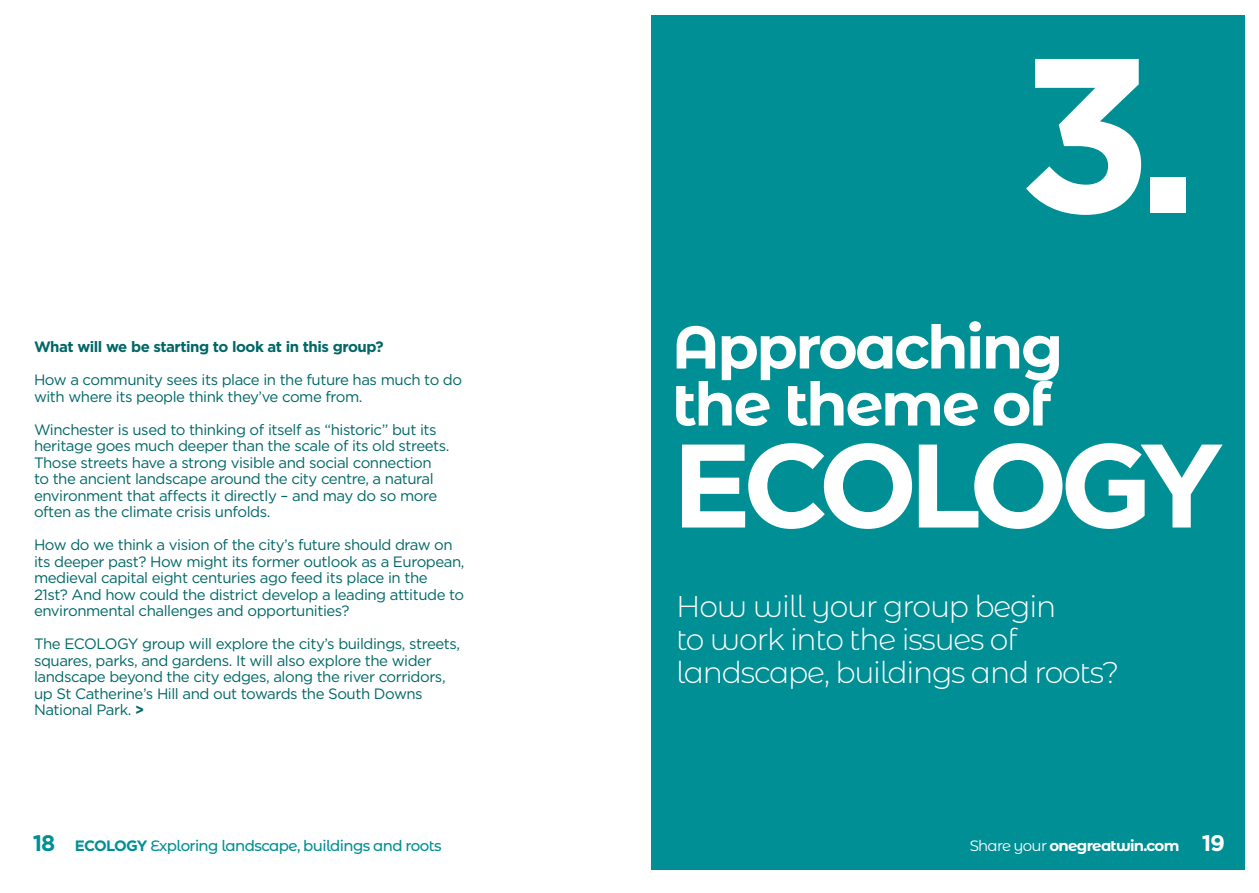
<style>
.page{position:relative;width:1259px;height:893px;background:#fff}
.page>*{position:absolute;margin:0;border:0;box-sizing:border-box;transform-origin:0 0}
.t1{font:700 219px "Gotham";color:#fff}
.t2{font:700 118.5px "Gotham";letter-spacing:-.09em;color:#fff}
.t3{font:700 60px/57px "Montserrat Alternates";letter-spacing:-.04em;color:#fff}
.t4{font:300 30px/33px "Montserrat Alternates";letter-spacing:-.04em;color:#fff}
.t5{font:15px/16.5px "Gotham";letter-spacing:-.03em;color:#006767}
.t6{font:500 15px "Montserrat Alternates";letter-spacing:-.04em;color:#008f95}
.t7{font:700 15px "Gotham";letter-spacing:-.03em;color:#006767}
.t8{font:700 15px "Montserrat Alternates";letter-spacing:-.05em;color:#fff}
.s1{font-weight:700}
.s2{font-family:"Gotham";font-weight:700;font-size:22.5px}
.s3{font-family:"Gotham";font-weight:700}
.s4{font-weight:400}
.s5{font-family:"Gotham";font-size:22.5px}
</style>
<div class="page">
<div style="left:651px;top:16px;width:593px;height:854px;background:#008f95"></div>
<p class="t7" style="left:34px;top:337px;width:351px">What will we be starting to look at in this group?</p>
<p class="t5" style="left:34px;top:371px;width:430px">How a community sees its place in the future has much to do with where its people think they’ve come from.</p>
<p class="t5" style="left:34px;top:421px;width:417px">Winchester is used to thinking of itself as “historic” but its heritage goes much deeper than the scale of its old streets.<br>Those streets have a strong visible and social connection to the ancient landscape around the city centre, a natural environment that affects it directly – and may do so more often as the climate crisis unfolds.</p>
<p class="t5" style="left:34px;top:536px;width:432px">How do we think a vision of the city’s future should draw on its deeper past? How might its former outlook as a European, medieval capital eight centuries ago feed its place in the 21st? And how could the district develop a leading attitude to environmental challenges and opportunities?</p>
<p class="t5" style="left:34px;top:635px;width:428px">The ECOLOGY group will explore the city’s buildings, streets, squares, parks, and gardens. It will also explore the wider landscape beyond the city edges, along the river corridors, up St Catherine’s Hill and out towards the South Downs National Park. <span class="s1">&gt;</span></p>
<h1 class="t1" style="left:1017px;top:-10px;width:183px">3.</h1>
<h3 class="t3" style="left:672px;top:316px;width:393px">Approaching the theme of</h3>
<h2 class="t2" style="left:672px;top:407px;width:553px">ECOLOGY</h2>
<h3 class="t4" style="left:676px;top:589px;width:444px">How will your group begin<br>to work into the issues of landscape, buildings and roots?</h3>
<p class="t6" style="left:33px;top:836px;width:410px"><span class="s2">18</span> <span class="s3">ECOLOGY</span> Exploring landscape, buildings and roots</p>
<p class="t8" style="left:969px;top:835px;width:257px"><span class="s4">Share your</span> onegreatwin.com <span class="s5">19</span></p>
</div>
